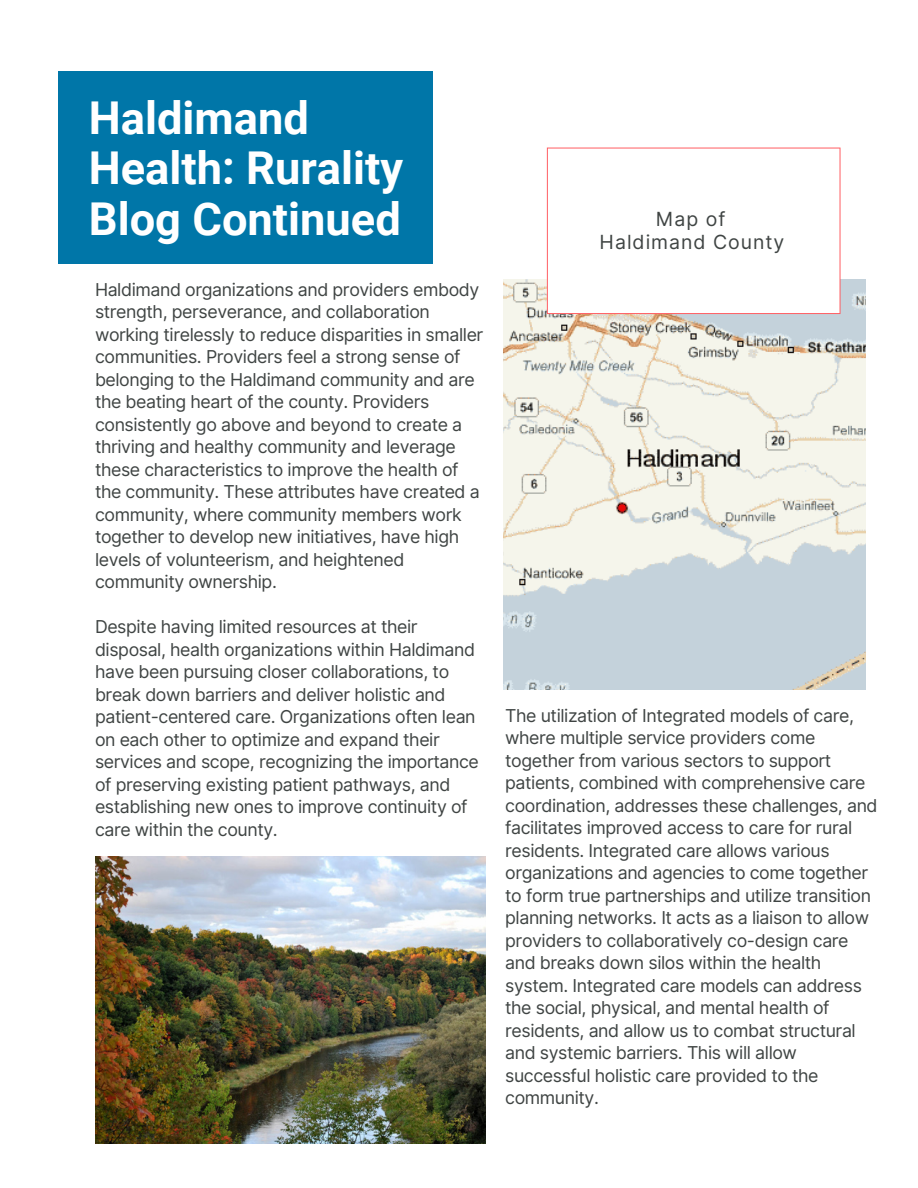
<style>
.page{position:relative;width:918px;height:1188px;background:#fff}
.page>*{position:absolute;margin:0;border:0;box-sizing:border-box;transform-origin:0 0}
.t1{font:700 45.3px/50.7px "Roboto";color:#fff}
.t2{font:19.5px/22.5px "Inter";letter-spacing:.05em;color:#3f4443;text-align:center}
.t3{font:17.7px/22.5px "Inter";letter-spacing:-.025em;color:#3f4443}
</style>
<div class="page">
<img style="left:95px;top:856px;width:390px;height:287px">
<div style="left:58px;top:72px;width:375px;height:192px;background:#0076a8"></div>
<img style="left:503px;top:280px;width:363px;height:409px">
<div style="left:547px;top:148px;width:293px;height:166px;background:#fff"></div>
<hr style="left:547px;top:149px;width:1px;height:164px;background:#ff585d">
<hr style="left:840px;top:149px;width:1px;height:164px;background:#ff585d">
<hr style="left:548px;top:313px;width:292px;height:1px;background:#ff585d">
<hr style="left:548px;top:148px;width:292px;height:1px;background:#ff585d">
<h1 class="t1" style="left:89px;top:93px;width:316px">Haldimand<br>Health: Rurality<br>Blog Continued</h1>
<p class="t3" style="left:95px;top:278px;width:390px">Haldimand organizations and providers embody strength, perseverance, and collaboration working tirelessly to reduce disparities in smaller communities. Providers feel a strong sense of belonging to the Haldimand community and are the beating heart of the county. Providers consistently go above and beyond to create a thriving and healthy community and leverage these characteristics to improve the health of the community. These attributes have created a community, where community members work together to develop new initiatives, have high levels of volunteerism, and heightened community ownership.</p>
<p class="t3" style="left:95px;top:616px;width:385px">Despite having limited resources at their disposal, health organizations within Haldimand have been pursuing closer collaborations, to break down barriers and deliver holistic and patient-centered care. Organizations often lean on each other to optimize and expand their services and scope, recognizing the importance of preserving existing patient pathways, and establishing new ones to improve continuity of care within the county.</p>
<p class="t2" style="left:600px;top:208px;width:186px">Map of<br>Haldimand County</p>
<p class="t3" style="left:505px;top:704px;width:374px">The utilization of Integrated models of care, where multiple service providers come together from various sectors to support patients, combined with comprehensive care coordination, addresses these challenges, and facilitates improved access to care for rural residents. Integrated care allows various organizations and agencies to come together to form true partnerships and utilize transition planning networks. It acts as a liaison to allow providers to collaboratively co-design care and breaks down silos within the health system. Integrated care models can address the social, physical, and mental health of residents, and allow us to combat structural and systemic barriers. This will allow successful holistic care provided to the community.</p>
</div>
